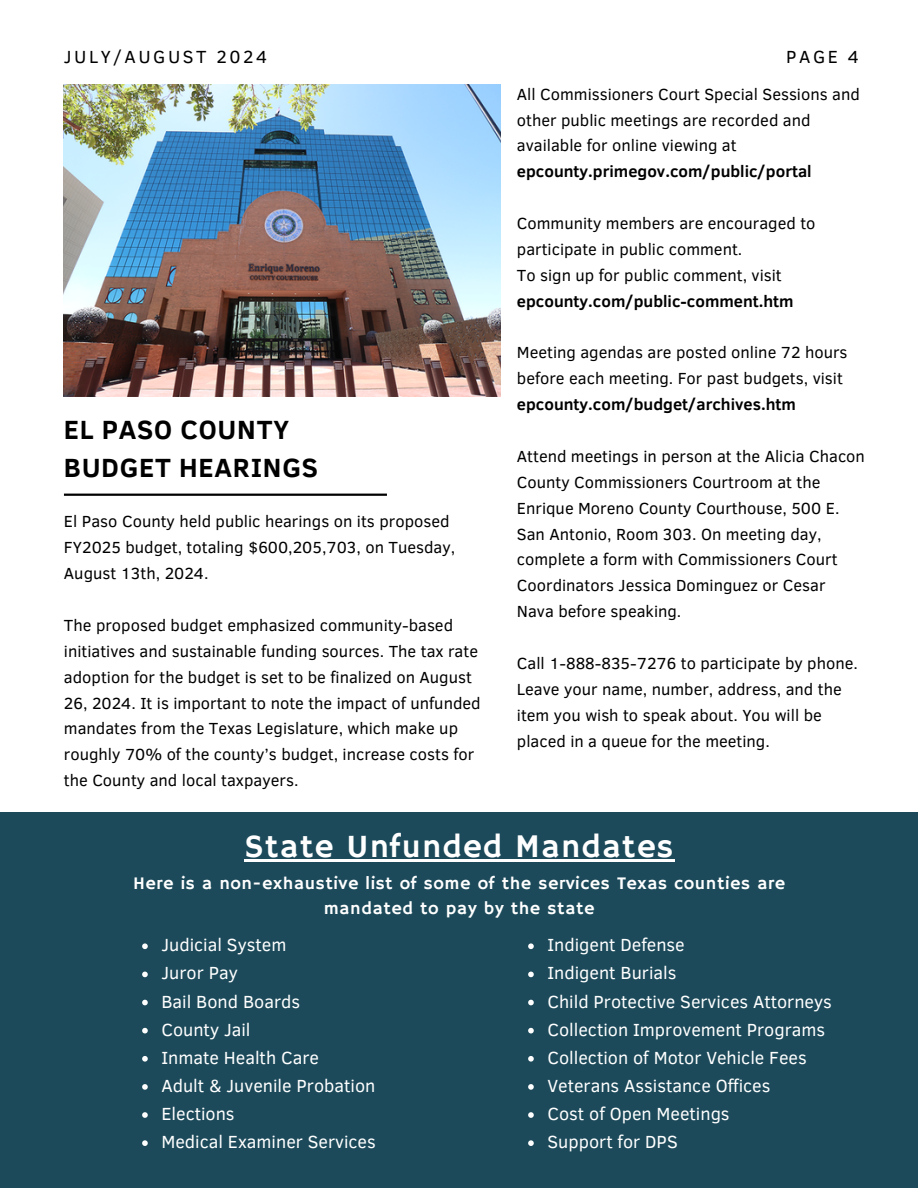
<style>
.page{position:relative;width:918px;height:1188px;background:#fff}
.page>*{position:absolute;margin:0;border:0;box-sizing:border-box;transform-origin:0 0}
.t1{font:33px "Hammersmith One";letter-spacing:.03em;color:#fff}
.t2{font:700 27px/37.2px "Clear Sans";letter-spacing:.03em;color:#000001}
.t3{font:18px "Clear Sans";color:#fff}
.t4{font:18px/24.8px "Hammersmith One";letter-spacing:.03em;color:#fff;text-align:center}
.t5{font:18px "Clear Sans";letter-spacing:.14em;color:#000001}
.t6{font:16.5px/25.8px "Clear Sans";color:#000001}
.t7{font:700 16.5px/25.8px "Clear Sans";color:#000001}
.s1{font-weight:700}
.s2{font-weight:400}
</style>
<div class="page">
<img style="left:64px;top:85px;width:436px;height:312px">
<hr style="left:64px;top:494px;width:323px;height:2px;background:#000">
<div style="left:0;top:812px;width:918px;height:376px;background:#1c4a5a"></div>
<p class="t5" style="left:64px;top:44px;width:205px">JULY/AUGUST 2024</p>
<p class="t5" style="left:786px;top:44px;width:74px">PAGE 4</p>
<p class="t2" style="left:64px;top:410px;width:256px">EL PASO COUNTY<br>BUDGET HEARINGS</p>
<h2 class="t6" style="left:64px;top:508px;width:393px">El Paso County held public hearings on its proposed<br>FY2025 budget, totaling $600,205,703, on Tuesday,<br>August 13th, 2024.</h2>
<h1 class="t6" style="left:64px;top:611px;width:418px">The proposed budget emphasized community-based initiatives and sustainable funding sources. The tax rate adoption for the budget is set to be finalized on August 26, 2024. It is important to note the impact of unfunded mandates from the Texas Legislature, which make up roughly 70% of the county’s budget, increase costs for the County and local taxpayers.</h1>
<p class="t6" style="left:517px;top:80px;width:344px">All Commissioners Court Special Sessions and other public meetings are recorded and available for online viewing at <span class="s1">epcounty.primegov.com/public/portal</span></p>
<h2 class="t6" style="left:517px;top:209px;width:300px">Community members are encouraged to participate in public comment.</h2>
<p class="t7" style="left:517px;top:261px;width:278px"><span class="s2">To sign up for public comment, visit </span>epcounty.com/public-comment.htm</p>
<p class="t6" style="left:517px;top:339px;width:332px">Meeting agendas are posted online 72 hours before each meeting. For past budgets, visit <span class="s1">epcounty.com/budget/archives.htm</span></p>
<p class="t6" style="left:517px;top:442px;width:350px">Attend meetings in person at the Alicia Chacon County Commissioners Courtroom at the Enrique Moreno County Courthouse, 500 E.<br>San Antonio, Room 303. On meeting day, complete a form with Commissioners Court Coordinators Jessica Dominguez or Cesar Nava before speaking.</p>
<p class="t6" style="left:517px;top:649px;width:343px">Call 1-888-835-7276 to participate by phone.<br>Leave your name, number, address, and the item you wish to speak about. You will be placed in a queue for the meeting.</p>
<p class="t1" style="left:244px;top:827px;width:430px">State Unfunded Mandates</p>
<p class="t4" style="left:133px;top:872px;width:654px">Here is a non-exhaustive list of some of the services Texas counties are mandated to pay by the state</p>
<p class="t3" style="left:161px;top:932px;width:126px">Judicial System</p>
<p class="t3" style="left:161px;top:960px;width:78px">Juror Pay</p>
<p class="t3" style="left:161px;top:988px;width:140px">Bail Bond Boards</p>
<p class="t3" style="left:161px;top:1016px;width:91px">County Jail</p>
<p class="t3" style="left:161px;top:1044px;width:159px">Inmate Health Care</p>
<p class="t3" style="left:161px;top:1073px;width:215px">Adult &amp; Juvenile Probation</p>
<p class="t3" style="left:161px;top:1101px;width:75px">Elections</p>
<p class="t3" style="left:161px;top:1129px;width:216px">Medical Examiner Services</p>
<p class="t3" style="left:547px;top:932px;width:139px">Indigent Defense</p>
<p class="t3" style="left:547px;top:960px;width:131px">Indigent Burials</p>
<p class="t3" style="left:547px;top:988px;width:286px">Child Protective Services Attorneys</p>
<p class="t3" style="left:547px;top:1016px;width:279px">Collection Improvement Programs</p>
<p class="t3" style="left:547px;top:1044px;width:261px">Collection of Motor Vehicle Fees</p>
<p class="t3" style="left:547px;top:1073px;width:225px">Veterans Assistance Offices</p>
<p class="t3" style="left:547px;top:1101px;width:184px">Cost of Open Meetings</p>
<p class="t3" style="left:547px;top:1129px;width:132px">Support for DPS</p>
</div>
